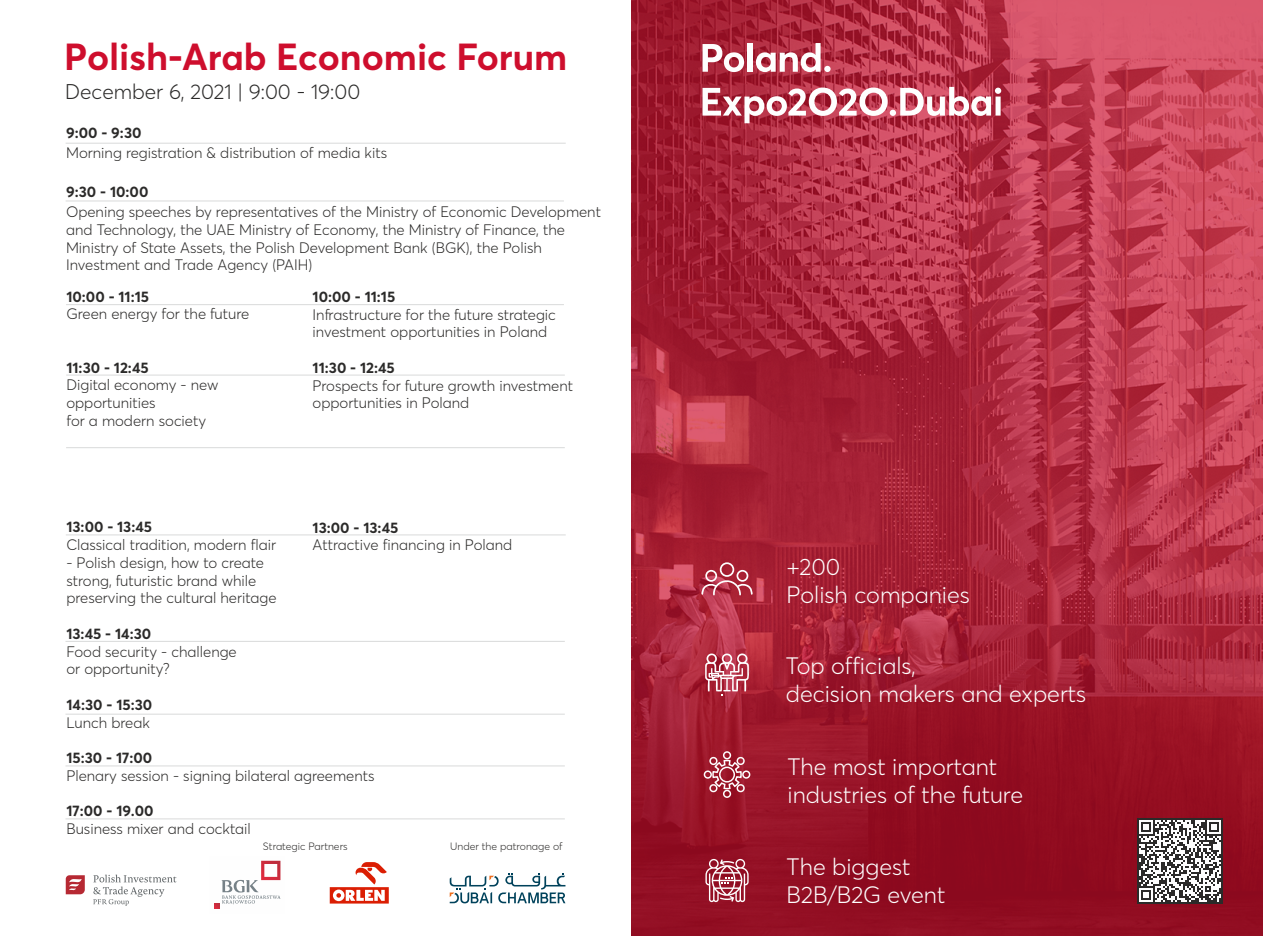
<style>
.page{position:relative;width:1263px;height:936px;background:#fff}
.page>*{position:absolute;margin:0;border:0;box-sizing:border-box;transform-origin:0 0}
.t1{font:700 37.2px "Averta";color:#ce0e2d}
.t2{font:300 23.4px/27.8px "Averta";color:#fefefe}
.t3{font:300 21px "Averta";color:#2b2a29}
.t4{font:300 15px/17.7px "Averta";color:#2b2a29}
.t5{font:700 15px "Averta";color:#2b2a29}
.t6{font:300 10.5px "Averta";color:#2b2a29}
</style>
<div class="page">
<hr style="left:66px;top:304px;width:498px;height:1px;background:#d9dada">
<hr style="left:66px;top:201px;width:498px;height:1px;background:#d9dada">
<hr style="left:66px;top:143px;width:500px;height:1px;background:#d9dada">
<hr style="left:66px;top:534px;width:500px;height:1px;background:#d9dada">
<hr style="left:65px;top:641px;width:500px;height:1px;background:#d9dada">
<hr style="left:65px;top:713px;width:500px;height:1px;background:#d9dada">
<hr style="left:65px;top:765px;width:500px;height:1px;background:#d9dada">
<hr style="left:65px;top:818px;width:500px;height:1px;background:#d9dada">
<hr style="left:66px;top:375px;width:499px;height:1px;background:#d9dada">
<hr style="left:66px;top:447px;width:499px;height:1px;background:#d9dada">
<div style="left:631px;top:0;width:632px;height:935px;background:#ce0e2d;opacity:.68"></div>
<svg style="left:702px;top:44px;width:42px;height:28px"></svg>
<div style="left:747px;top:43px;width:5px;height:29px;background:#fefefe"></div>
<svg style="left:756px;top:43px;width:65px;height:29px"></svg>
<div style="left:824px;top:66px;width:7px;height:6px;background:#fefefe;border-radius:50%"></div>
<svg style="left:702px;top:87px;width:299px;height:36px"></svg>
<svg style="left:705px;top:858px;width:44px;height:44px"></svg>
<div style="left:720px;top:562px;width:14px;height:14px;border:2px solid #fefefe;border-radius:50%"></div>
<div style="left:736px;top:570px;width:12px;height:11px;border:2px solid #fefefe;border-radius:50%"></div>
<div style="left:705px;top:570px;width:12px;height:11px;border:2px solid #fefefe;border-radius:50%"></div>
<svg style="left:700px;top:579px;width:54px;height:18px"></svg>
<svg style="left:705px;top:651px;width:45px;height:44px"></svg>
<div style="left:723px;top:751px;width:8px;height:8px;border:1px solid #fefefe;border-radius:50%"></div>
<div style="left:704px;top:770px;width:8px;height:8px;border:1px solid #fefefe;border-radius:50%"></div>
<div style="left:723px;top:789px;width:8px;height:8px;border:1px solid #fefefe;border-radius:50%"></div>
<div style="left:742px;top:770px;width:8px;height:8px;border:1px solid #fefefe;border-radius:50%"></div>
<svg style="left:708px;top:755px;width:38px;height:38px"></svg>
<img style="left:1138px;top:818px;width:84px;height:85px">
<svg style="left:66px;top:875px;width:19px;height:19px"></svg>
<svg style="left:93px;top:874px;width:83px;height:31px"></svg>
<svg style="left:450px;top:873px;width:115px;height:30px"></svg>
<svg style="left:214px;top:860px;width:67px;height:49px"></svg>
<svg style="left:330px;top:862px;width:59px;height:41px"></svg>
<h1 class="t1" style="left:64px;top:34px;width:505px">Polish-Arab Economic Forum</h1>
<h3 class="t3" style="left:65px;top:78px;width:297px">December 6, 2021 | 9:00 - 19:00</h3>
<p class="t5" style="left:66px;top:123px;width:77px">9:00 - 9:30</p>
<p class="t4" style="left:66px;top:144px;width:323px">Morning registration &amp; distribution of media kits</p>
<p class="t5" style="left:66px;top:183px;width:84px">9:30 - 10:00</p>
<p class="t4" style="left:66px;top:203px;width:536px">Opening speeches by representatives of the Ministry of Economic Development and Technology, the UAE Ministry of Economy, the Ministry of Finance, the Ministry of State Assets, the Polish Development Bank (BGK), the Polish Investment and Trade Agency (PAIH)</p>
<p class="t5" style="left:66px;top:287px;width:84px">10:00 - 11:15</p>
<p class="t4" style="left:66px;top:305px;width:184px">Green energy for the future</p>
<p class="t5" style="left:66px;top:358px;width:84px">11:30 - 12:45</p>
<p class="t4" style="left:66px;top:376px;width:154px">Digital economy - new opportunities<br>for a modern society</p>
<p class="t5" style="left:313px;top:287px;width:84px">10:00 - 11:15</p>
<p class="t4" style="left:313px;top:305px;width:245px">Infrastructure for the future strategic investment opportunities in Poland</p>
<p class="t5" style="left:313px;top:358px;width:84px">11:30 - 12:45</p>
<p class="t4" style="left:313px;top:376px;width:262px">Prospects for future growth investment opportunities in Poland</p>
<p class="t5" style="left:66px;top:517px;width:87px">13:00 - 13:45</p>
<p class="t4" style="left:66px;top:536px;width:211px">Classical tradition, modern flair</p>
<p class="t4" style="left:66px;top:553px;width:212px">- Polish design, how to create strong, futuristic brand while preserving the cultural heritage</p>
<p class="t5" style="left:66px;top:624px;width:86px">13:45 - 14:30</p>
<p class="t4" style="left:66px;top:642px;width:172px">Food security - challenge or opportunity?</p>
<p class="t5" style="left:66px;top:695px;width:87px">14:30 - 15:30</p>
<p class="t4" style="left:66px;top:713px;width:85px">Lunch break</p>
<p class="t5" style="left:66px;top:748px;width:87px">15:30 - 17:00</p>
<p class="t4" style="left:66px;top:766px;width:310px">Plenary session - signing bilateral agreements</p>
<p class="t5" style="left:66px;top:801px;width:89px">17:00 - 19.00</p>
<p class="t4" style="left:66px;top:819px;width:186px">Business mixer and cocktail</p>
<p class="t5" style="left:313px;top:518px;width:87px">13:00 - 13:45</p>
<p class="t4" style="left:313px;top:536px;width:201px">Attractive financing in Poland</p>
<p class="t6" style="left:263px;top:839px;width:86px">Strategic Partners</p>
<p class="t6" style="left:450px;top:839px;width:114px">Under the patronage of</p>
<h2 class="t2" style="left:787px;top:553px;width:185px">+200<br>Polish companies</h2>
<h2 class="t2" style="left:786px;top:652px;width:302px">Top officials,<br>decision makers and experts</h2>
<h2 class="t2" style="left:787px;top:752px;width:237px">The most important industries of the future</h2>
<h2 class="t2" style="left:787px;top:852px;width:160px">The biggest<br>B2B/B2G event</h2>
</div>
